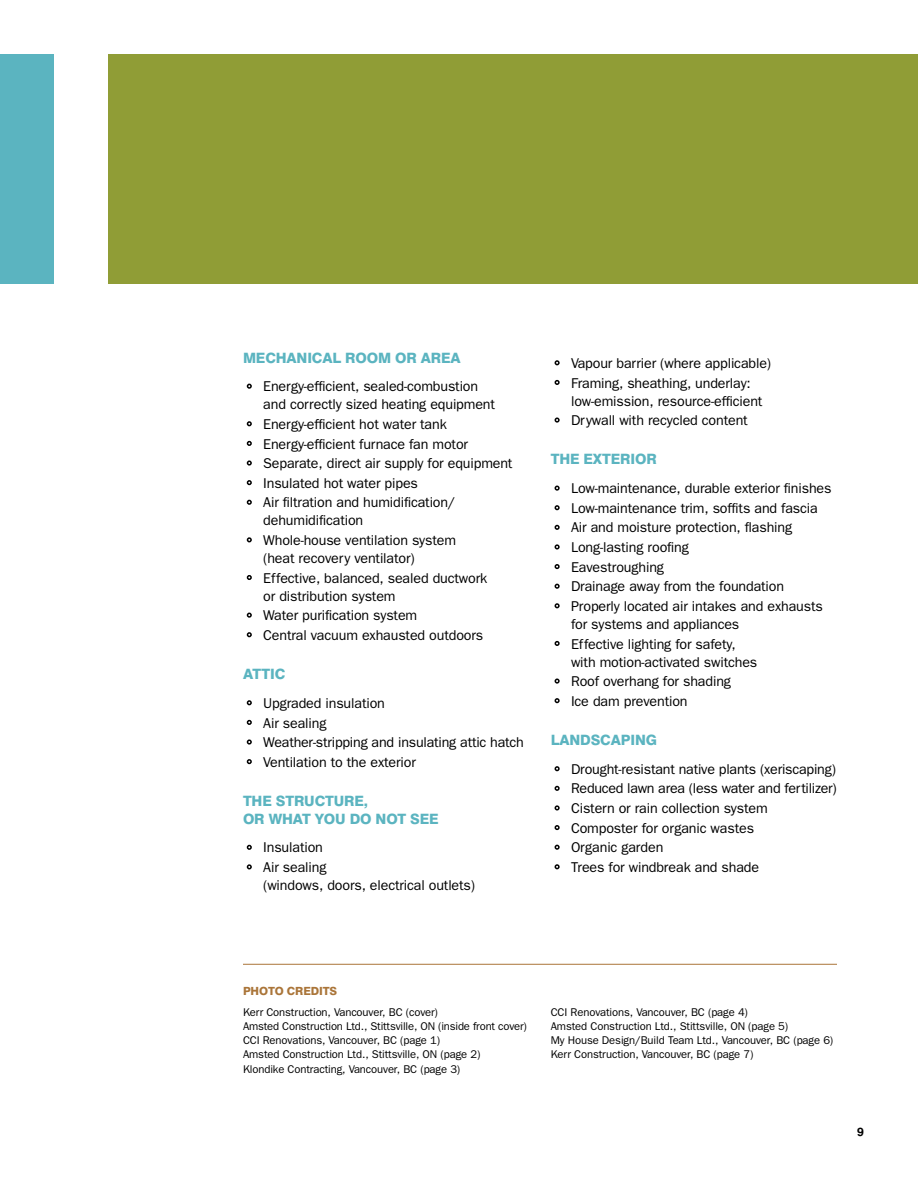
<style>
.page{position:relative;width:918px;height:1188px;background:#fff}
.page>*{position:absolute;margin:0;border:0;box-sizing:border-box;transform-origin:0 0}
.t1{font:14.25px/19.6px "Franklin Gothic";letter-spacing:-.01em;color:#000}
.t2{font:800 14.25px/18px "Swiss 721 BT";letter-spacing:-.01em;color:#5bb4c0}
.t3{font:700 12px "Swiss 721 BT";color:#000}
.t4{font:11.25px/14.2px "Franklin Gothic";letter-spacing:-.01em;color:#000}
.t5{font:800 11.25px "Swiss 721 BT";letter-spacing:-.01em;color:#aa7539}
</style>
<div class="page">
<div style="left:108px;top:54px;width:810px;height:230px;background:#909d36"></div>
<div style="left:0;top:54px;width:54px;height:230px;background:#5bb4c0"></div>
<svg style="left:247px;top:384px;width:5px;height:5px"></svg>
<svg style="left:247px;top:421px;width:5px;height:5px"></svg>
<svg style="left:247px;top:441px;width:5px;height:5px"></svg>
<svg style="left:247px;top:460px;width:5px;height:6px"></svg>
<svg style="left:247px;top:480px;width:5px;height:5px"></svg>
<svg style="left:247px;top:500px;width:5px;height:5px"></svg>
<svg style="left:247px;top:537px;width:5px;height:5px"></svg>
<svg style="left:247px;top:575px;width:5px;height:5px"></svg>
<svg style="left:247px;top:613px;width:5px;height:5px"></svg>
<svg style="left:247px;top:632px;width:5px;height:5px"></svg>
<svg style="left:247px;top:700px;width:5px;height:5px"></svg>
<svg style="left:247px;top:720px;width:5px;height:5px"></svg>
<svg style="left:247px;top:739px;width:5px;height:6px"></svg>
<svg style="left:247px;top:759px;width:5px;height:5px"></svg>
<svg style="left:247px;top:845px;width:5px;height:5px"></svg>
<svg style="left:247px;top:864px;width:5px;height:5px"></svg>
<svg style="left:555px;top:360px;width:5px;height:5px"></svg>
<svg style="left:555px;top:380px;width:5px;height:5px"></svg>
<svg style="left:555px;top:418px;width:5px;height:5px"></svg>
<svg style="left:555px;top:486px;width:5px;height:5px"></svg>
<svg style="left:555px;top:505px;width:5px;height:5px"></svg>
<svg style="left:555px;top:525px;width:5px;height:5px"></svg>
<svg style="left:555px;top:544px;width:5px;height:6px"></svg>
<svg style="left:555px;top:564px;width:5px;height:5px"></svg>
<svg style="left:555px;top:584px;width:5px;height:5px"></svg>
<svg style="left:555px;top:603px;width:5px;height:5px"></svg>
<svg style="left:555px;top:641px;width:5px;height:5px"></svg>
<svg style="left:555px;top:679px;width:5px;height:5px"></svg>
<svg style="left:555px;top:698px;width:5px;height:5px"></svg>
<svg style="left:555px;top:766px;width:5px;height:5px"></svg>
<svg style="left:555px;top:786px;width:5px;height:5px"></svg>
<svg style="left:555px;top:805px;width:5px;height:6px"></svg>
<svg style="left:555px;top:825px;width:5px;height:5px"></svg>
<svg style="left:555px;top:845px;width:5px;height:5px"></svg>
<svg style="left:555px;top:864px;width:5px;height:5px"></svg>
<hr style="left:243px;top:964px;width:594px;height:1px;background:#aa7539">
<p class="t2" style="left:243px;top:348px;width:219px">MECHANICAL ROOM OR AREA</p>
<p class="t1" style="left:263px;top:378px;width:233px;line-height:18px">Energy-efficient, sealed-combustion and correctly sized heating equipment</p>
<p class="t1" style="left:263px;top:414px;width:251px">Energy-efficient hot water tank Energy-efficient furnace fan motor Separate, direct air supply for equipment Insulated hot water pipes<br>Air filtration and humidification/</p>
<p class="t1" style="left:263px;top:511px;width:194px">dehumidification<br>Whole-house ventilation system</p>
<p class="t1" style="left:263px;top:548px;width:226px">(heat recovery ventilator)<br>Effective, balanced, sealed ductwork</p>
<p class="t1" style="left:263px;top:586px;width:222px">or distribution system<br>Water purification system<br>Central vacuum exhausted outdoors</p>
<p class="t2" style="left:243px;top:665px;width:44px">ATTIC</p>
<p class="t1" style="left:263px;top:693px;width:262px">Upgraded insulation<br>Air sealing<br>Weather-stripping and insulating attic hatch<br>Ventilation to the exterior</p>
<p class="t2" style="left:243px;top:791px;width:197px">THE STRUCTURE,<br>OR WHAT YOU DO NOT SEE</p>
<p class="t1" style="left:263px;top:838px;width:65px">Insulation<br>Air sealing</p>
<p class="t1" style="left:263px;top:876px;width:213px">(windows, doors, electrical outlets)</p>
<p class="t1" style="left:571px;top:353px;width:202px">Vapour barrier (where applicable)<br>Framing, sheathing, underlay:</p>
<p class="t1" style="left:571px;top:391px;width:193px">low-emission, resource-efficient<br>Drywall with recycled content</p>
<p class="t2" style="left:551px;top:450px;width:108px">THE EXTERIOR</p>
<p class="t1" style="left:571px;top:479px;width:262px">Low-maintenance, durable exterior finishes Low-maintenance trim, soffits and fascia Air and moisture protection, flashing Long-lasting roofing<br>Eavestroughing<br>Drainage away from the foundation Properly located air intakes and exhausts</p>
<p class="t1" style="left:571px;top:614px;width:170px">for systems and appliances<br>Effective lighting for safety,</p>
<p class="t1" style="left:571px;top:652px;width:188px">with motion-activated switches<br>Roof overhang for shading<br>Ice dam prevention</p>
<p class="t2" style="left:551px;top:731px;width:106px">LANDSCAPING</p>
<p class="t1" style="left:571px;top:759px;width:267px">Drought-resistant native plants (xeriscaping)<br>Reduced lawn area (less water and fertilizer)<br>Cistern or rain collection system Composter for organic wastes<br>Organic garden<br>Trees for windbreak and shade</p>
<p class="t5" style="left:243px;top:984px;width:96px">PHOTO CREDITS</p>
<p class="t4" style="left:243px;top:1005px;width:285px">Kerr Construction, Vancouver, BC (cover)<br>Amsted Construction Ltd., Stittsville, ON (inside front cover)<br>CCI Renovations, Vancouver, BC (page 1)<br>Amsted Construction Ltd., Stittsville, ON (page 2)<br>Klondike Contracting, Vancouver, BC (page 3)</p>
<p class="t4" style="left:551px;top:1005px;width:284px">CCI Renovations, Vancouver, BC (page 4)<br>Amsted Construction Ltd., Stittsville, ON (page 5)<br>My House Design/Build Team Ltd., Vancouver, BC (page 6)<br>Kerr Construction, Vancouver, BC (page 7)</p>
<p class="t3" style="left:857px;top:1124px;width:8px">9</p>
</div>
